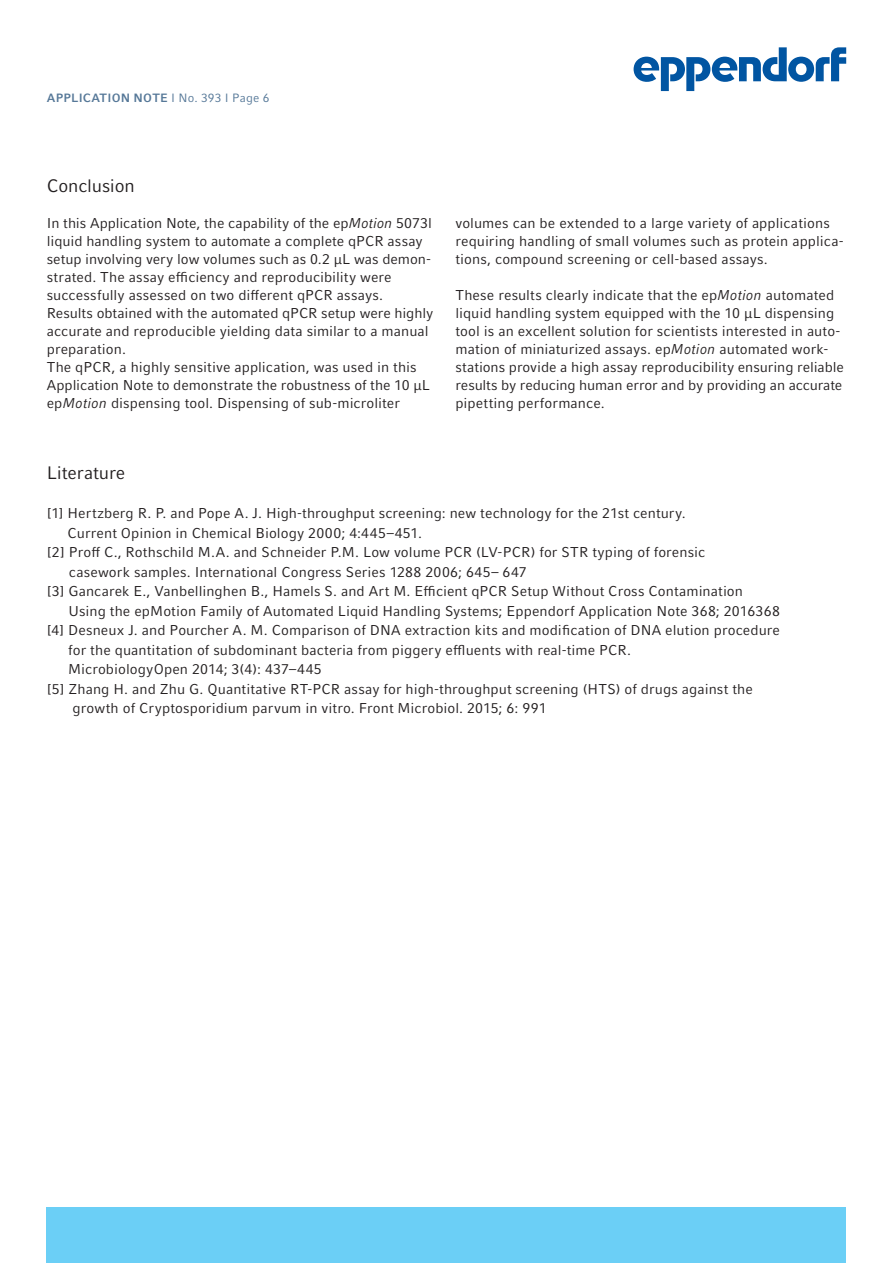
<style>
.page{position:relative;width:893px;height:1263px;background:#fff}
.page>*{position:absolute;margin:0;border:0;box-sizing:border-box;transform-origin:0 0}
.t1{font:18px "Compatil Factfor Eppendorf";letter-spacing:-.005em;color:#231f20}
.t2{font:14.25px/18px "Compatil Factfor Eppendorf";letter-spacing:.005em;color:#231f20}
.t3{font:700 12px "Compatil Factfor Eppendorf";letter-spacing:.015em;color:#567898}
.s1{font-weight:400}
.s2{font-style:italic}
</style>
<div class="page">
<svg style="left:634px;top:47px;width:212px;height:44px"></svg>
<div style="left:47px;top:1208px;width:799px;height:55px;background:#6bcff6"></div>
<p class="t3" style="left:47px;top:91px;width:224px">APPLICATION NOTE <span class="s1">I No. 393 I Page 6</span></p>
<p class="t1" style="left:47px;top:175px;width:90px">Conclusion</p>
<p class="t2" style="left:47px;top:214px;width:388px">In this Application Note, the capability of the ep<span class="s2">Motion</span> 5073l liquid handling system to automate a complete qPCR assay setup involving very low volumes such as 0.2 µL was demon&shy;strated. The assay efficiency and reproducibility were successfully assessed on two different qPCR assays.<br>Results obtained with the automated qPCR setup were highly accurate and reproducible yielding data similar to a manual preparation.<br>The qPCR, a highly sensitive application, was used in this Application Note to demonstrate the robustness of the 10 µL ep<span class="s2">Motion</span> dispensing tool. Dispensing of sub-microliter</p>
<p class="t2" style="left:455px;top:214px;width:390px">volumes can be extended to a large variety of applications requiring handling of small volumes such as protein applica&shy;tions, compound screening or cell-based assays.</p>
<p class="t2" style="left:455px;top:286px;width:390px">These results clearly indicate that the ep<span class="s2">Motion</span> automated liquid handling system equipped with the 10 µL dispensing tool is an excellent solution for scientists interested in auto&shy;mation of miniaturized assays. ep<span class="s2">Motion</span> automated work&shy;stations provide a high assay reproducibility ensuring reliable results by reducing human error and by providing an accurate pipetting performance.</p>
<p class="t1" style="left:47px;top:462px;width:80px">Literature</p>
<p class="t2" style="left:47px;top:504px;width:641px">[1] Hertzberg R. P. and Pope A. J. High-throughput screening: new technology for the 21st century.</p>
<p class="t2" style="left:68px;top:524px;width:356px">Current Opinion in Chemical Biology 2000; 4:445–451.</p>
<p class="t2" style="left:47px;top:543px;width:660px">[2] Proff C., Rothschild M.A. and Schneider P.M. Low volume PCR (LV-PCR) for STR typing of forensic</p>
<p class="t2" style="left:69px;top:563px;width:459px">casework samples. International Congress Series 1288 2006; 645– 647</p>
<p class="t2" style="left:47px;top:582px;width:698px">[3] Gancarek E., Vanbellinghen B., Hamels S. and Art M. Efficient qPCR Setup Without Cross Contamination</p>
<p class="t2" style="left:68px;top:602px;width:713px">Using the epMotion Family of Automated Liquid Handling Systems; Eppendorf Application Note 368; 2016368</p>
<p class="t2" style="left:47px;top:621px;width:735px">[4] Desneux J. and Pourcher A. M. Comparison of DNA extraction kits and modification of DNA elution procedure</p>
<p class="t2" style="left:68px;top:641px;width:564px">for the quantitation of subdominant bacteria from piggery effluents with real-time PCR.</p>
<p class="t2" style="left:68px;top:660px;width:255px">MicrobiologyOpen 2014; 3(4): 437–445</p>
<p class="t2" style="left:47px;top:680px;width:708px">[5] Zhang H. and Zhu G. Quantitative RT-PCR assay for high-throughput screening (HTS) of drugs against the</p>
<p class="t2" style="left:73px;top:699px;width:476px">growth of Cryptosporidium parvum in vitro. Front Microbiol. 2015; 6: 991</p>
</div>
